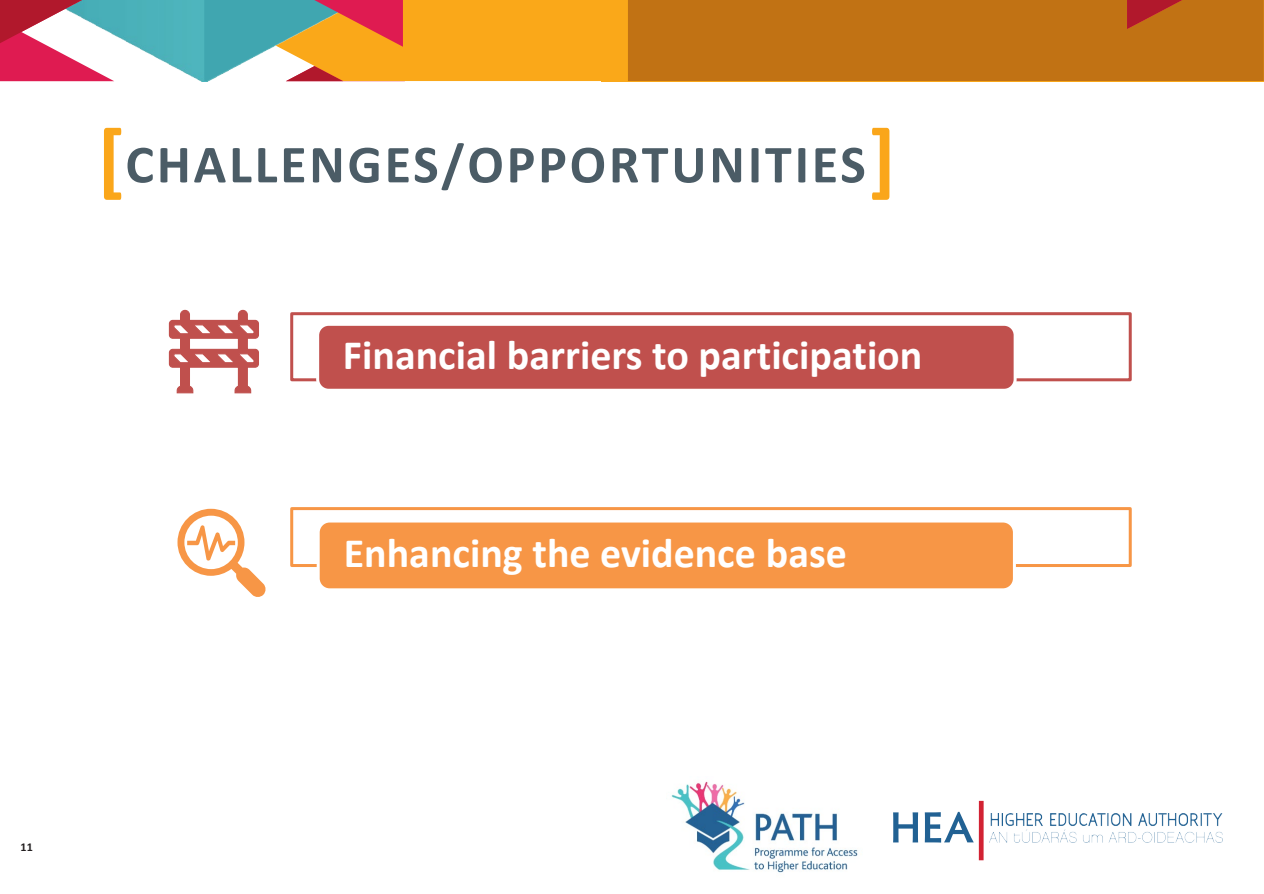
<style>
.page{position:relative;width:1264px;height:894px;background:#fff}
.page>*{position:absolute;margin:0;border:0;box-sizing:border-box;transform-origin:0 0}
.t1{font:700 54px "Calibri";letter-spacing:.05em;color:#4b5c66}
.t2{font:700 42px "Calibri";color:#fff}
.t3{font:700 12px "Calibri";color:#231f20}
.s1{font-size:84px;color:#faa61a}
</style>
<div class="page">
<div style="left:627px;top:0;width:636px;height:81px;background:#c17214"></div>
<svg style="left:1126px;top:0;width:137px;height:29px;background:#bd5f19"></svg>
<img style="left:114px;top:0;width:90px;height:81px">
<svg style="left:204px;top:0;width:411px;height:81px;background:#d4a246"></svg>
<svg style="left:0;top:0;width:114px;height:81px"></svg>
<img style="left:989px;top:813px;width:233px;height:28px">
<svg style="left:893px;top:812px;width:24px;height:30px"></svg>
<svg style="left:924px;top:811px;width:49px;height:31px"></svg>
<div style="left:978px;top:800px;width:5px;height:60px;background:#d22233"></div>
<img style="left:671px;top:781px;width:187px;height:92px">
<div style="left:290px;top:312px;width:841px;height:69px;border:3px solid #c0504d"></div>
<div style="left:317px;top:324px;width:697px;height:66px;background:#c0504d;border-radius:11px"></div>
<div style="left:316px;top:323px;width:700px;height:68px;border:3px solid #fff;border-radius:11px"></div>
<div style="left:290px;top:507px;width:841px;height:60px;border:3px solid #f79646"></div>
<div style="left:316px;top:519px;width:699px;height:72px;background:#f79646;border:3px solid #fff;border-radius:11px"></div>
<svg style="left:168px;top:309px;width:91px;height:85px"></svg>
<svg style="left:177px;top:508px;width:89px;height:89px"></svg>
<p class="t1" style="left:97px;top:126px;width:799px"><span class="s1">[</span>CHALLENGES/OPPORTUNITIES<span class="s1">]</span></p>
<p class="t2" style="left:343px;top:325px;width:580px">Financial barriers to participation</p>
<p class="t2" style="left:343px;top:523px;width:504px">Enhancing the evidence base</p>
<p class="t3" style="left:20px;top:838px;width:14px">11</p>
</div>
